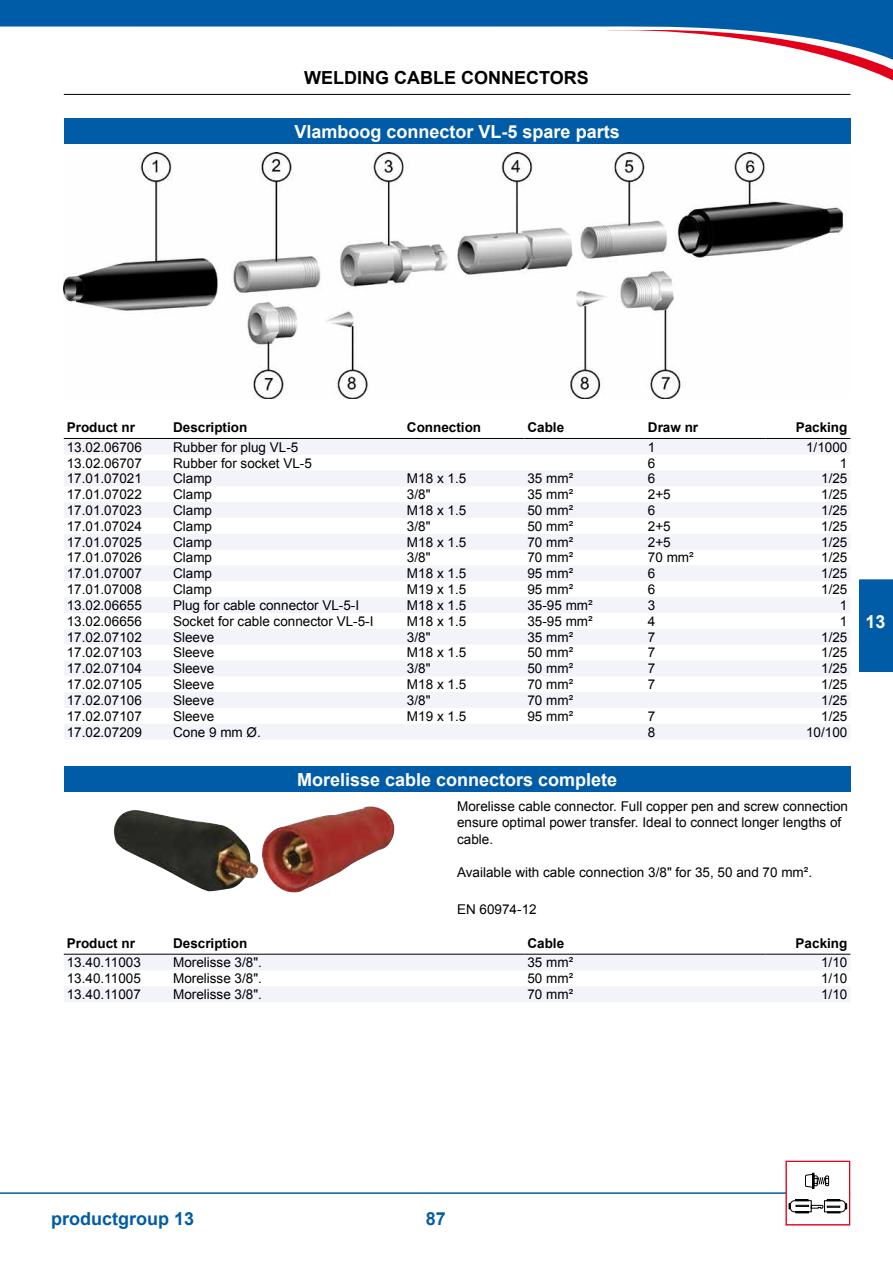
<style>
.page{position:relative;width:893px;height:1263px;background:#fff}
.page>*{position:absolute;margin:0;border:0;box-sizing:border-box;transform-origin:0 0}
.t1{font:700 18px "Arial";color:#fff}
.t2{font:700 18px "Arial";color:#000}
.t3{font:700 18px "Arial";color:#005ca6}
.t4{font:13.5px/16.5px "Arial";color:#000}
.t5{font:700 13.5px "Arial";color:#000}
</style>
<div class="page">
<hr style="left:64px;top:94px;width:786px;height:1px;background:#000">
<div style="left:859px;top:579px;width:34px;height:93px;background:#005ca6"></div>
<hr style="left:0;top:1192px;width:850px;height:2px;background:#005ca6">
<div style="left:786px;top:1161px;width:63px;height:64px;background:#fff"></div>
<svg style="left:789px;top:1173px;width:58px;height:40px"></svg>
<div style="left:786px;top:1161px;width:64px;height:64px;border:1px solid #e2001a"></div>
<svg style="left:1px;top:0;width:892px;height:30px;background:#176aae"></svg>
<svg style="left:607px;top:30px;width:286px;height:51px"></svg>
<svg style="left:0;top:0;width:1px;height:27px"></svg>
<div style="left:64px;top:119px;width:786px;height:25px;background:#005ca6"></div>
<img style="left:64px;top:153px;width:782px;height:246px">
<svg style="left:64px;top:439px;width:786px;height:300px;fill:#f4f5fa"></svg>
<hr style="left:64px;top:438px;width:106px;height:1px;background:#000">
<hr style="left:170px;top:438px;width:234px;height:1px;background:#000">
<hr style="left:404px;top:438px;width:120px;height:1px;background:#000">
<hr style="left:524px;top:438px;width:121px;height:1px;background:#000">
<hr style="left:645px;top:438px;width:120px;height:1px;background:#000">
<hr style="left:765px;top:438px;width:85px;height:1px;background:#000">
<div style="left:64px;top:767px;width:786px;height:25px;background:#005ca6"></div>
<img style="left:113px;top:806px;width:281px;height:86px">
<svg style="left:64px;top:955px;width:786px;height:47px"></svg>
<hr style="left:64px;top:954px;width:106px;height:1px;background:#000">
<hr style="left:170px;top:954px;width:234px;height:1px;background:#000">
<hr style="left:404px;top:954px;width:120px;height:1px;background:#000">
<hr style="left:524px;top:954px;width:121px;height:1px;background:#000">
<hr style="left:645px;top:954px;width:120px;height:1px;background:#000">
<hr style="left:765px;top:954px;width:85px;height:1px;background:#000">
<h1 class="t2" style="left:304px;top:66px;width:286px">Welding cable connectors</h1>
<h1 class="t1" style="left:295px;top:119px;width:327px">Vlamboog connector VL-5 spare parts</h1>
<p class="t5" style="left:67px;top:419px;width:70px">Product nr</p>
<p class="t5" style="left:173px;top:419px;width:76px">Description</p>
<p class="t5" style="left:407px;top:419px;width:76px">Connection</p>
<p class="t5" style="left:527px;top:419px;width:38px">Cable</p>
<p class="t5" style="left:648px;top:419px;width:52px">Draw nr</p>
<p class="t5" style="left:796px;top:419px;width:53px">Packing</p>
<p class="t4" style="left:67px;top:439px;width:77px">13.02.06706</p>
<p class="t4" style="left:173px;top:439px;width:127px">Rubber for plug VL-5</p>
<p class="t4" style="left:648px;top:439px;width:9px">1</p>
<p class="t4" style="left:806px;top:439px;width:43px">1/1000</p>
<p class="t4" style="left:67px;top:455px;width:77px">13.02.06707</p>
<p class="t4" style="left:173px;top:455px;width:140px">Rubber for socket VL-5</p>
<p class="t4" style="left:648px;top:455px;width:9px">6</p>
<p class="t4" style="left:840px;top:455px;width:9px">1</p>
<p class="t4" style="left:67px;top:470px;width:77px">17.01.07021</p>
<p class="t4" style="left:173px;top:470px;width:41px">Clamp</p>
<p class="t4" style="left:407px;top:470px;width:61px">M18 x 1.5</p>
<p class="t4" style="left:527px;top:470px;width:47px">35 mm²</p>
<p class="t4" style="left:648px;top:470px;width:9px">6</p>
<p class="t4" style="left:821px;top:470px;width:28px">1/25</p>
<p class="t4" style="left:67px;top:486px;width:77px">17.01.07022</p>
<p class="t4" style="left:173px;top:486px;width:41px">Clamp</p>
<p class="t4" style="left:407px;top:486px;width:25px">3/8"</p>
<p class="t4" style="left:527px;top:486px;width:47px">35 mm²</p>
<p class="t4" style="left:648px;top:486px;width:24px">2+5</p>
<p class="t4" style="left:821px;top:486px;width:28px">1/25</p>
<p class="t4" style="left:67px;top:502px;width:77px">17.01.07023</p>
<p class="t4" style="left:173px;top:502px;width:41px">Clamp</p>
<p class="t4" style="left:407px;top:502px;width:61px">M18 x 1.5</p>
<p class="t4" style="left:527px;top:502px;width:47px">50 mm²</p>
<p class="t4" style="left:648px;top:502px;width:9px">6</p>
<p class="t4" style="left:821px;top:502px;width:28px">1/25</p>
<p class="t4" style="left:67px;top:518px;width:77px">17.01.07024</p>
<p class="t4" style="left:173px;top:518px;width:41px">Clamp</p>
<p class="t4" style="left:407px;top:518px;width:25px">3/8"</p>
<p class="t4" style="left:527px;top:518px;width:47px">50 mm²</p>
<p class="t4" style="left:648px;top:518px;width:24px">2+5</p>
<p class="t4" style="left:821px;top:518px;width:28px">1/25</p>
<p class="t4" style="left:67px;top:534px;width:77px">17.01.07025</p>
<p class="t4" style="left:173px;top:534px;width:41px">Clamp</p>
<p class="t4" style="left:407px;top:534px;width:61px">M18 x 1.5</p>
<p class="t4" style="left:527px;top:534px;width:47px">70 mm²</p>
<p class="t4" style="left:648px;top:534px;width:24px">2+5</p>
<p class="t4" style="left:821px;top:534px;width:28px">1/25</p>
<p class="t4" style="left:67px;top:550px;width:77px">17.01.07026</p>
<p class="t4" style="left:173px;top:550px;width:41px">Clamp</p>
<p class="t4" style="left:407px;top:550px;width:25px">3/8"</p>
<p class="t4" style="left:527px;top:550px;width:47px">70 mm²</p>
<p class="t4" style="left:648px;top:550px;width:47px">70 mm²</p>
<p class="t4" style="left:821px;top:550px;width:28px">1/25</p>
<p class="t4" style="left:67px;top:565px;width:77px">17.01.07007</p>
<p class="t4" style="left:173px;top:565px;width:41px">Clamp</p>
<p class="t4" style="left:407px;top:565px;width:61px">M18 x 1.5</p>
<p class="t4" style="left:527px;top:565px;width:47px">95 mm²</p>
<p class="t4" style="left:648px;top:565px;width:9px">6</p>
<p class="t4" style="left:821px;top:565px;width:28px">1/25</p>
<p class="t4" style="left:67px;top:581px;width:77px">17.01.07008</p>
<p class="t4" style="left:173px;top:581px;width:41px">Clamp</p>
<p class="t4" style="left:407px;top:581px;width:61px">M19 x 1.5</p>
<p class="t4" style="left:527px;top:581px;width:47px">95 mm²</p>
<p class="t4" style="left:648px;top:581px;width:9px">6</p>
<p class="t4" style="left:821px;top:581px;width:28px">1/25</p>
<p class="t4" style="left:67px;top:597px;width:77px">13.02.06655</p>
<p class="t4" style="left:173px;top:597px;width:188px">Plug for cable connector VL-5-I</p>
<p class="t4" style="left:407px;top:597px;width:61px">M18 x 1.5</p>
<p class="t4" style="left:527px;top:597px;width:67px">35-95 mm²</p>
<p class="t4" style="left:648px;top:597px;width:9px">3</p>
<p class="t4" style="left:840px;top:597px;width:9px">1</p>
<p class="t4" style="left:67px;top:613px;width:77px">13.02.06656</p>
<p class="t4" style="left:173px;top:613px;width:202px">Socket for cable connector VL-5-I</p>
<p class="t4" style="left:407px;top:613px;width:61px">M18 x 1.5</p>
<p class="t4" style="left:527px;top:613px;width:67px">35-95 mm²</p>
<p class="t4" style="left:648px;top:613px;width:9px">4</p>
<p class="t4" style="left:840px;top:613px;width:9px">1</p>
<p class="t4" style="left:67px;top:629px;width:77px">17.02.07102</p>
<p class="t4" style="left:173px;top:629px;width:43px">Sleeve</p>
<p class="t4" style="left:407px;top:629px;width:25px">3/8"</p>
<p class="t4" style="left:527px;top:629px;width:47px">35 mm²</p>
<p class="t4" style="left:648px;top:629px;width:9px">7</p>
<p class="t4" style="left:821px;top:629px;width:28px">1/25</p>
<p class="t4" style="left:67px;top:644px;width:77px">17.02.07103</p>
<p class="t4" style="left:173px;top:644px;width:43px">Sleeve</p>
<p class="t4" style="left:407px;top:644px;width:61px">M18 x 1.5</p>
<p class="t4" style="left:527px;top:644px;width:47px">50 mm²</p>
<p class="t4" style="left:648px;top:644px;width:9px">7</p>
<p class="t4" style="left:821px;top:644px;width:28px">1/25</p>
<p class="t4" style="left:67px;top:660px;width:77px">17.02.07104</p>
<p class="t4" style="left:173px;top:660px;width:43px">Sleeve</p>
<p class="t4" style="left:407px;top:660px;width:25px">3/8"</p>
<p class="t4" style="left:527px;top:660px;width:47px">50 mm²</p>
<p class="t4" style="left:648px;top:660px;width:9px">7</p>
<p class="t4" style="left:821px;top:660px;width:28px">1/25</p>
<p class="t4" style="left:67px;top:676px;width:77px">17.02.07105</p>
<p class="t4" style="left:173px;top:676px;width:43px">Sleeve</p>
<p class="t4" style="left:407px;top:676px;width:61px">M18 x 1.5</p>
<p class="t4" style="left:527px;top:676px;width:47px">70 mm²</p>
<p class="t4" style="left:648px;top:676px;width:9px">7</p>
<p class="t4" style="left:821px;top:676px;width:28px">1/25</p>
<p class="t4" style="left:67px;top:692px;width:77px">17.02.07106</p>
<p class="t4" style="left:173px;top:692px;width:43px">Sleeve</p>
<p class="t4" style="left:407px;top:692px;width:25px">3/8"</p>
<p class="t4" style="left:527px;top:692px;width:47px">70 mm²</p>
<p class="t4" style="left:821px;top:692px;width:28px">1/25</p>
<p class="t4" style="left:67px;top:708px;width:77px">17.02.07107</p>
<p class="t4" style="left:173px;top:708px;width:43px">Sleeve</p>
<p class="t4" style="left:407px;top:708px;width:61px">M19 x 1.5</p>
<p class="t4" style="left:527px;top:708px;width:47px">95 mm²</p>
<p class="t4" style="left:648px;top:708px;width:9px">7</p>
<p class="t4" style="left:821px;top:708px;width:28px">1/25</p>
<p class="t4" style="left:67px;top:724px;width:77px">17.02.07209</p>
<p class="t4" style="left:173px;top:724px;width:89px">Cone 9 mm Ø.</p>
<p class="t4" style="left:648px;top:724px;width:9px">8</p>
<p class="t4" style="left:806px;top:724px;width:43px">10/100</p>
<h1 class="t1" style="left:297px;top:767px;width:322px">Morelisse cable connectors complete</h1>
<p class="t4" style="left:457px;top:798px;width:392px">Morelisse cable connector. Full copper pen and screw connection ensure optimal power transfer. Ideal to connect longer lengths of cable.</p>
<p class="t4" style="left:457px;top:864px;width:356px">Available with cable connection 3/8" for 35, 50 and 70 mm².</p>
<p class="t4" style="left:457px;top:901px;width:81px">EN 60974-12</p>
<p class="t5" style="left:67px;top:934px;width:70px">Product nr</p>
<p class="t5" style="left:173px;top:934px;width:76px">Description</p>
<p class="t5" style="left:527px;top:934px;width:38px">Cable</p>
<p class="t5" style="left:796px;top:934px;width:53px">Packing</p>
<p class="t4" style="left:67px;top:954px;width:76px">13.40.11003</p>
<p class="t4" style="left:173px;top:954px;width:90px">Morelisse 3/8".</p>
<p class="t4" style="left:527px;top:954px;width:47px">35 mm²</p>
<p class="t4" style="left:821px;top:954px;width:28px">1/10</p>
<p class="t4" style="left:67px;top:970px;width:76px">13.40.11005</p>
<p class="t4" style="left:173px;top:970px;width:90px">Morelisse 3/8".</p>
<p class="t4" style="left:527px;top:970px;width:47px">50 mm²</p>
<p class="t4" style="left:821px;top:970px;width:28px">1/10</p>
<p class="t4" style="left:67px;top:986px;width:76px">13.40.11007</p>
<p class="t4" style="left:173px;top:986px;width:90px">Morelisse 3/8".</p>
<p class="t4" style="left:527px;top:986px;width:47px">70 mm²</p>
<p class="t4" style="left:821px;top:986px;width:28px">1/10</p>
<h1 class="t1" style="left:866px;top:609px;width:22px">13</h1>
<h1 class="t3" style="left:51px;top:1206px;width:145px">productgroup 13</h1>
<h1 class="t3" style="left:426px;top:1207px;width:22px">87</h1>
</div>
